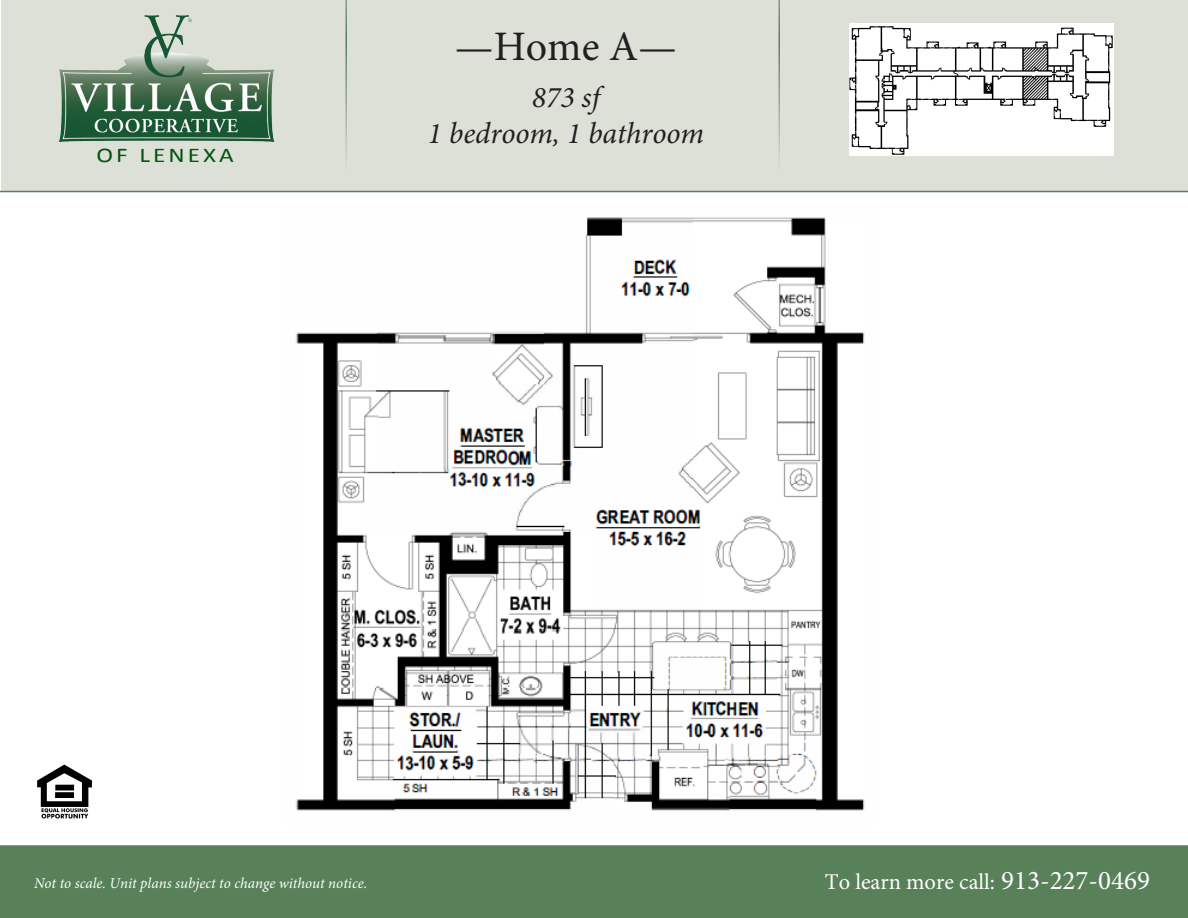
<style>
.page{position:relative;width:1188px;height:918px;background:#fff}
.page>*{position:absolute;margin:0;border:0;box-sizing:border-box;transform-origin:0 0}
.t1{font:42px "Minion Pro";color:#231f20}
.t2{font:italic 30px/36px "Minion Pro";color:#231f20;text-align:center}
.t3{font:22.5px "Minion Pro";color:#fff}
.t4{font:21px "Calibri";letter-spacing:.12em;color:#00550f;scale:1.2 1}
.t5{font:italic 15px "Minion Pro";color:#fff}
.s1{font-size:27px}
</style>
<div class="page">
<div style="left:0;top:0;width:1188px;height:192px;background:#dce0d7"></div>
<div style="left:0;top:847px;width:1188px;height:71px;background:#588059"></div>
<img style="left:54px;top:0;width:228px;height:149px">
<hr style="left:345px;top:0;width:2px;height:173px;background:#588059">
<hr style="left:778px;top:0;width:2px;height:173px;background:#588059">
<img style="left:37px;top:764px;width:55px;height:55px">
<img style="left:850px;top:23px;width:264px;height:132px">
<img style="left:295px;top:217px;width:570px;height:594px">
<h3 class="t4" style="left:97px;top:141px;width:116px">OF LENEXA</h3>
<p class="t1" style="left:455px;top:18px;width:223px">—Home A—</p>
<p class="t2" style="left:428px;top:79px;width:278px">873 sf<br>1 bedroom, 1 bathroom</p>
<p class="t5" style="left:34px;top:873px;width:335px">Not to scale. Unit plans subject to change without notice.</p>
<p class="t3" style="left:825px;top:867px;width:327px">To learn more call: <span class="s1">913-227-0469</span></p>
</div>
